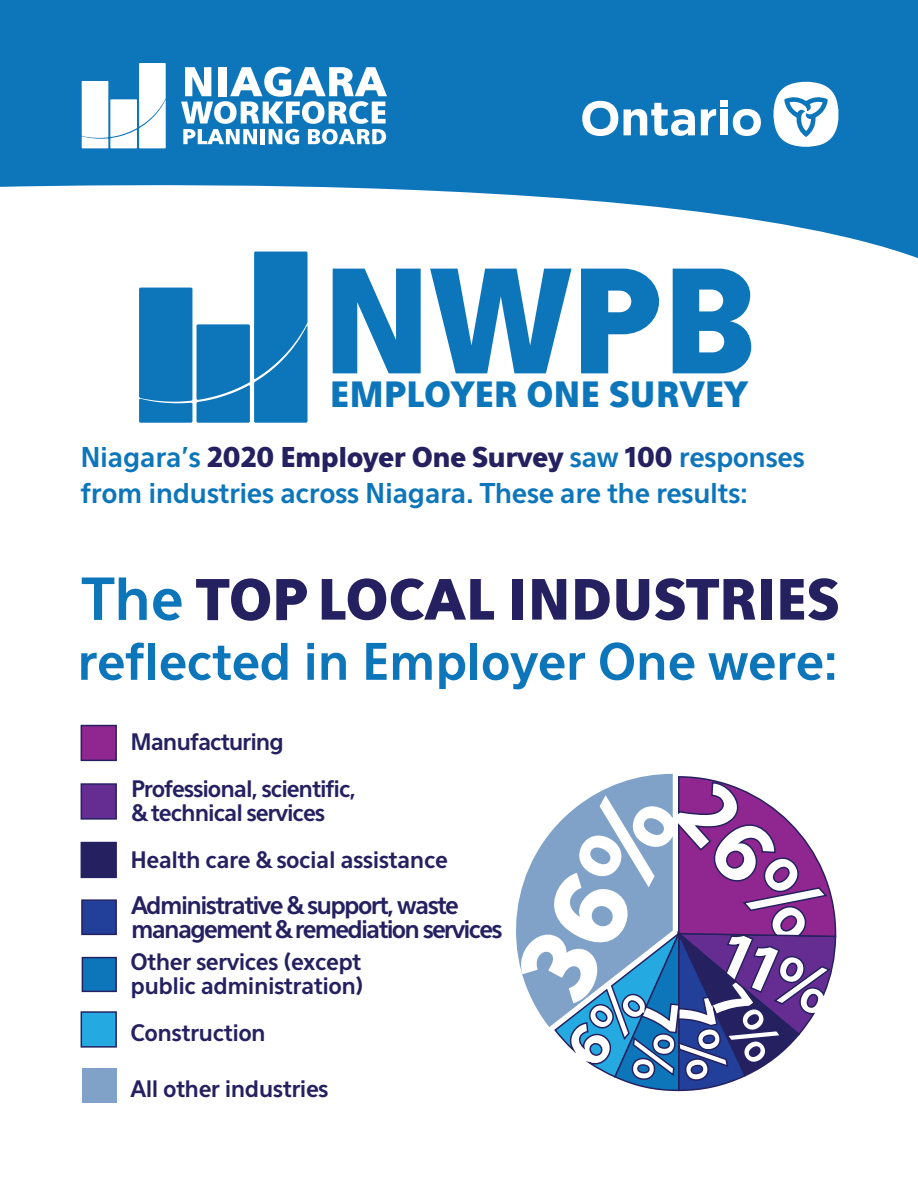
<style>
.page{position:relative;width:918px;height:1188px;background:#fff}
.page>*{position:absolute;margin:0;border:0;box-sizing:border-box;transform-origin:0 0}
.t1{font:900 34.5px "Eau Sans";color:#0d76bb}
.t2{font:700 27px/36px "Eau Sans";letter-spacing:-.02em;color:#0d76bb}
.t3{font:700 24px/24px "Eau Sans";letter-spacing:-.075em;color:#252161}
.t4{font:700 22.5px/24px "Eau Sans";letter-spacing:-.025em;color:#252161}
.t5{font:700 22.5px/24px "Eau Sans";letter-spacing:-.05em;color:#252161}
.s1{font-weight:900;color:#252161}
</style>
<div class="page">
<svg style="left:0;top:0;width:918px;height:302px;fill:#0d76bb"></svg>
<svg style="left:181px;top:67px;width:206px;height:77px"></svg>
<svg style="left:82px;top:63px;width:84px;height:85px"></svg>
<svg style="left:82px;top:577px;width:65px;height:43px"></svg>
<svg style="left:153px;top:589px;width:29px;height:32px"></svg>
<svg style="left:196px;top:578px;width:74px;height:43px"></svg>
<svg style="left:276px;top:579px;width:31px;height:41px"></svg>
<svg style="left:81px;top:643px;width:63px;height:37px"></svg>
<div style="left:149px;top:643px;width:6px;height:37px;background:#0d76bb"></div>
<svg style="left:161px;top:643px;width:126px;height:37px"></svg>
<svg style="left:307px;top:643px;width:7px;height:37px"></svg>
<svg style="left:322px;top:653px;width:24px;height:27px"></svg>
<svg style="left:366px;top:643px;width:21px;height:37px"></svg>
<svg style="left:393px;top:653px;width:39px;height:27px"></svg>
<svg style="left:439px;top:653px;width:26px;height:36px"></svg>
<div style="left:471px;top:643px;width:6px;height:37px;background:#0d76bb"></div>
<svg style="left:483px;top:653px;width:102px;height:36px"></svg>
<svg style="left:600px;top:642px;width:34px;height:38px"></svg>
<svg style="left:640px;top:653px;width:24px;height:27px"></svg>
<svg style="left:670px;top:653px;width:24px;height:27px"></svg>
<svg style="left:708px;top:653px;width:126px;height:27px"></svg>
<svg style="left:139px;top:252px;width:169px;height:171px"></svg>
<svg style="left:333px;top:269px;width:88px;height:104px"></svg>
<svg style="left:430px;top:269px;width:142px;height:104px"></svg>
<svg style="left:581px;top:269px;width:78px;height:104px"></svg>
<svg style="left:673px;top:269px;width:78px;height:104px"></svg>
<svg style="left:733px;top:109px;width:28px;height:27px"></svg>
<svg style="left:582px;top:101px;width:113px;height:36px"></svg>
<svg style="left:701px;top:109px;width:15px;height:26px"></svg>
<div style="left:720px;top:109px;width:8px;height:26px;background:#fff"></div>
<div style="left:720px;top:100px;width:8px;height:7px;background:#fff"></div>
<svg style="left:773px;top:82px;width:65px;height:65px"></svg>
<svg style="left:322px;top:578px;width:172px;height:42px"></svg>
<div style="left:513px;top:579px;width:10px;height:41px;background:#252161"></div>
<svg style="left:532px;top:579px;width:34px;height:41px"></svg>
<svg style="left:575px;top:579px;width:35px;height:41px"></svg>
<svg style="left:616px;top:579px;width:33px;height:41px"></svg>
<svg style="left:655px;top:578px;width:100px;height:42px"></svg>
<div style="left:761px;top:579px;width:10px;height:41px;background:#252161"></div>
<svg style="left:780px;top:578px;width:58px;height:42px"></svg>
<div style="left:82px;top:1068px;width:34px;height:34px;background:#80a2c8"></div>
<div style="left:82px;top:957px;width:35px;height:35px;background:#0d76bb;border:2px solid #252161"></div>
<div style="left:81px;top:899px;width:36px;height:36px;background:#223f99;border:2px solid #252161"></div>
<div style="left:81px;top:842px;width:36px;height:36px;background:#252161"></div>
<div style="left:81px;top:783px;width:36px;height:37px;background:#652d91;border:2px solid #252161"></div>
<div style="left:81px;top:725px;width:36px;height:36px;background:#90268f;border:2px solid #252161"></div>
<div style="left:81px;top:1011px;width:36px;height:37px;background:#24aae1;border:2px solid #252161"></div>
<svg style="left:516px;top:774px;width:157px;height:253px"></svg>
<svg style="left:553px;top:775px;width:284px;height:317px"></svg>
<h1 class="t1" style="left:330px;top:374px;width:419px">EMPLOYER ONE SURVEY</h1>
<p class="t2" style="left:81px;top:439px;width:726px">Niagara’s <span class="s1">2020 Employer One Survey</span> saw <span class="s1">100</span> responses from industries across Niagara. These are the results:</p>
<p class="t5" style="left:130px;top:730px;width:155px">Manufacturing</p>
<p class="t5" style="left:131px;top:777px;width:227px">Professional, scientific, &amp; technical services</p>
<p class="t4" style="left:130px;top:848px;width:319px">Health care &amp; social assistance</p>
<p class="t3" style="left:131px;top:893px;width:373px">Administrative &amp; support, waste management &amp; remediation services</p>
<p class="t4" style="left:130px;top:949px;width:235px">Other services (except public administration)</p>
<p class="t4" style="left:130px;top:1021px;width:137px">Construction</p>
<p class="t4" style="left:130px;top:1077px;width:200px">All other industries</p>
</div>
